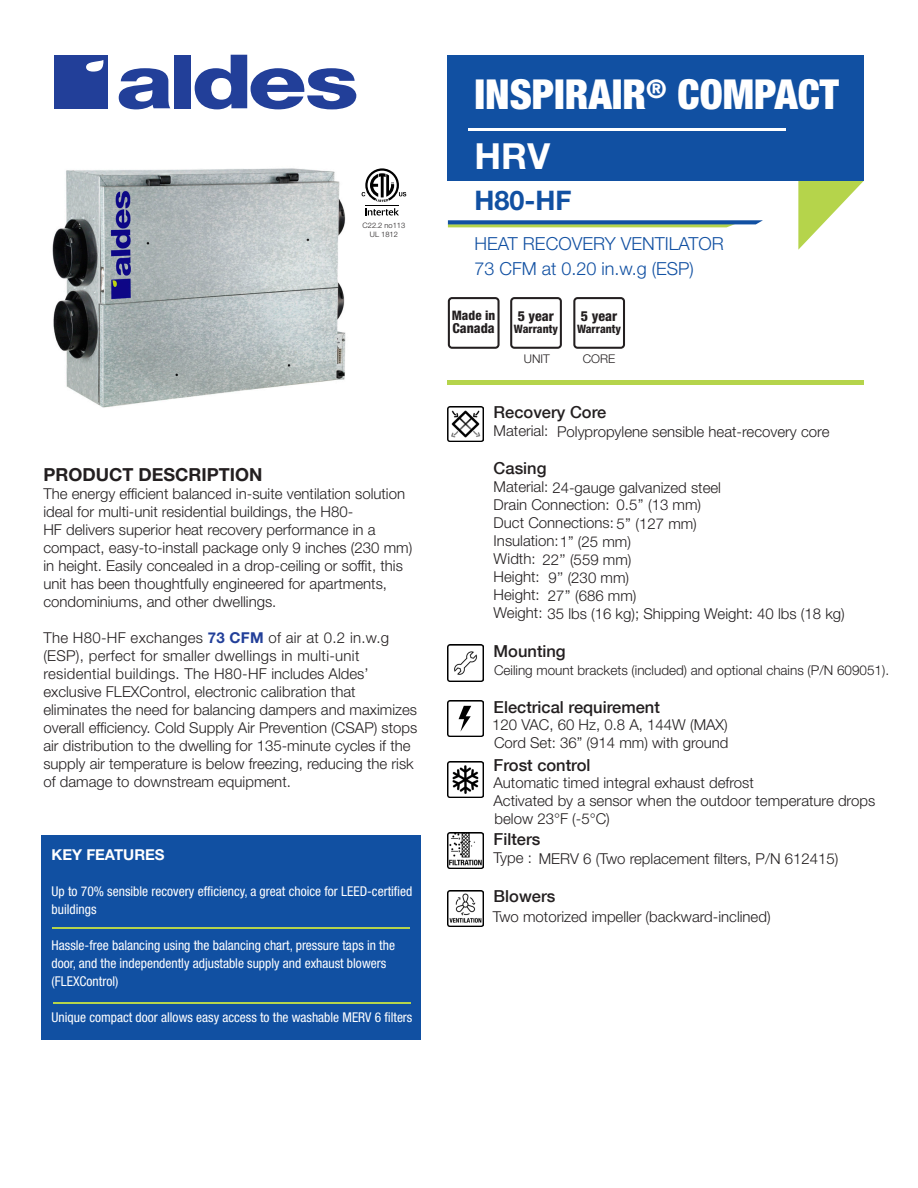
<style>
.page{position:relative;width:918px;height:1188px;background:#fff}
.page>*{position:absolute;margin:0;border:0;box-sizing:border-box;transform-origin:0 0}
.t1{font:900 condensed 41.4px "Helvetica Neue LT Std";color:#fff}
.t2{font:700 36px "Helvetica Neue LT Std";color:#fff}
.t3{font:700 27px "Helvetica Neue LT Std";color:#1150a2}
.t4{font:300 18px "Helvetica Neue LT Std";color:#1150a2}
.t5{font:700 18px "Helvetica Neue LT Std";color:#231f20}
.t6{font:500 16.5px "Helvetica Neue LT Com";color:#231f20}
.No_Spacing{font:300 15px/18px "Helvetica Neue LT Std";color:#231f20}
.t7{font:700 15px "Helvetica Neue LT Std";color:#fff}
.t8{font:800 condensed 13.95px "Helvetica Neue LT Std";color:#231f20}
.t9{font:800 condensed 13.8px "Helvetica Neue LT Std";color:#231f20}
.No_Spacing-2{font:condensed 13.5px/18px "Helvetica Neue LT Std";color:#fff}
.t10{font:300 13.5px "Helvetica Neue LT Std";color:#231f20}
.t11{font:800 condensed 13.05px "Helvetica Neue LT Std";color:#231f20}
.t12{font:300 12px "Helvetica Neue LT Std";color:#231f20}
.t13{font:800 condensed 11.55px "Helvetica Neue LT Std";color:#231f20}
.t14{font:300 7.5px "Helvetica Neue LT Std";color:#231f20}
.s1{font-weight:700;color:#223f99}
</style>
<div class="page">
<img style="left:448px;top:406px;width:35px;height:36px">
<img style="left:448px;top:645px;width:36px;height:36px">
<img style="left:448px;top:700px;width:35px;height:36px">
<img style="left:448px;top:762px;width:35px;height:36px">
<img style="left:448px;top:833px;width:35px;height:35px">
<img style="left:448px;top:891px;width:35px;height:35px">
<svg style="left:798px;top:181px;width:66px;height:69px"></svg>
<svg style="left:448px;top:220px;width:315px;height:7px;background:#5b8a8e"></svg>
<div style="left:448px;top:55px;width:416px;height:126px;background:#1150a2"></div>
<hr style="left:469px;top:128px;width:317px;height:3px;background:#fff">
<div style="left:451px;top:706px;width:30px;height:26px;background:#fff"></div>
<svg style="left:459px;top:706px;width:12px;height:26px"></svg>
<div style="left:54px;top:55px;width:54px;height:53px;background:#223f99"></div>
<svg style="left:119px;top:68px;width:51px;height:41px"></svg>
<div style="left:174px;top:55px;width:17px;height:53px;background:#223f99"></div>
<svg style="left:195px;top:55px;width:161px;height:54px"></svg>
<svg style="left:86px;top:60px;width:18px;height:12px"></svg>
<svg style="left:510px;top:297px;width:52px;height:52px"></svg>
<svg style="left:573px;top:297px;width:52px;height:52px"></svg>
<svg style="left:448px;top:297px;width:52px;height:52px"></svg>
<div style="left:448px;top:380px;width:416px;height:5px;background:#b5d44b"></div>
<div style="left:41px;top:835px;width:379px;height:204px;background:#1150a2"></div>
<hr style="left:53px;top:1002px;width:358px;height:1px;background:#b5d44b">
<hr style="left:52px;top:928px;width:358px;height:1px;background:#b5d44b">
<img style="left:52px;top:168px;width:294px;height:240px">
<svg style="left:365px;top:208px;width:34px;height:8px"></svg>
<hr style="left:365px;top:205px;width:34px;height:1px;background:#000">
<svg style="left:362px;top:168px;width:44px;height:34px"></svg>
<p class="t14" style="left:363px;top:221px;width:44px">C22.2 no113</p>
<p class="t14" style="left:370px;top:230px;width:29px">UL 1812</p>
<p class="t5" style="left:43px;top:463px;width:221px">PRODUCT DESCRIPTION</p>
<p class="No_Spacing" style="left:43px;top:484px;width:370px">The energy efficient balanced in-suite ventilation solution ideal for multi-unit residential buildings, the H80-<br>HF delivers superior heat recovery performance in a compact, easy-to-install package only 9 inches (230 mm) in height. Easily concealed in a drop-ceiling or soffit, this unit has been thoughtfully engineered for apartments, condominiums, and other dwellings.</p>
<p class="No_Spacing" style="left:43px;top:628px;width:376px">The H80-HF exchanges <span class="s1">73 CFM</span> of air at 0.2 in.w.g (ESP), perfect for smaller dwellings in multi-unit residential buildings. The H80-HF includes Aldes’ exclusive FLEXControl, electronic calibration that eliminates the need for balancing dampers and maximizes overall efficiency. Cold Supply Air Prevention (CSAP) stops air distribution to the dwelling for 135-minute cycles if the supply air temperature is below freezing, reducing the risk of damage to downstream equipment.</p>
<p class="t7" style="left:52px;top:846px;width:115px">KEY FEATURES</p>
<p class="No_Spacing-2" style="left:52px;top:883px;width:362px">Up to 70% sensible recovery efficiency, a great choice for LEED-certified buildings</p>
<p class="No_Spacing-2" style="left:52px;top:937px;width:345px">Hassle-free balancing using the balancing chart, pressure taps in the door, and the independently adjustable supply and exhaust blowers (FLEXControl)</p>
<p class="No_Spacing-2" style="left:52px;top:1009px;width:362px">Unique compact door allows easy access to the washable MERV 6 filters</p>
<p class="t1" style="left:475px;top:69px;width:366px">INSPIRAIR<sup>®</sup> COMPACT</p>
<p class="t2" style="left:475px;top:134px;width:77px">HRV</p>
<p class="t3" style="left:475px;top:184px;width:99px">H80-HF</p>
<p class="t4" style="left:475px;top:233px;width:251px">HEAT RECOVERY VENTILATOR</p>
<p class="t4" style="left:475px;top:257px;width:221px">73 CFM at 0.20 in.w.g (ESP)</p>
<p class="t8" style="left:518px;top:308px;width:38px">5 year</p>
<p class="t13" style="left:514px;top:322px;width:46px">Warranty</p>
<p class="t11" style="left:452px;top:307px;width:45px">Made in</p>
<p class="t8" style="left:581px;top:308px;width:38px">5 year</p>
<p class="t9" style="left:452px;top:319px;width:44px">Canada</p>
<p class="t13" style="left:577px;top:322px;width:46px">Warranty</p>
<p class="t12" style="left:524px;top:352px;width:28px">UNIT</p>
<p class="t12" style="left:583px;top:352px;width:34px">CORE</p>
<p class="t6" style="left:494px;top:402px;width:114px">Recovery Core</p>
<p class="No_Spacing" style="left:494px;top:421px;width:56px">Material:</p>
<p class="t6" style="left:494px;top:458px;width:54px">Casing</p>
<p class="No_Spacing" style="left:494px;top:478px;width:353px">Material: 24-gauge galvanized steel<br>Drain Connection: 0.5’’ (13 mm)<br>Duct Connections: 5’’ (127 mm)<br>Insulation:1” (25 mm)<br>Width:<br>Height:<br>Height:<br>Weight: 35 lbs (16 kg); Shipping Weight: 40 lbs (18 kg)</p>
<p class="t6" style="left:494px;top:642px;width:74px">Mounting</p>
<p class="No_Spacing" style="left:557px;top:422px;width:274px">Polypropylene sensible heat-recovery core</p>
<p class="No_Spacing" style="left:543px;top:550px;width:90px">22’’ (559 mm)</p>
<p class="No_Spacing" style="left:549px;top:569px;width:82px">9’’ (230 mm)</p>
<p class="No_Spacing" style="left:548px;top:586px;width:90px">27’’ (686 mm)</p>
<p class="t10" style="left:494px;top:662px;width:397px">Ceiling mount brackets (included) and optional chains (P/N 609051).</p>
<p class="t6" style="left:494px;top:697px;width:168px">Electrical requirement</p>
<p class="No_Spacing" style="left:492px;top:715px;width:237px">120 VAC, 60 Hz, 0.8 A, 144W (MAX)</p>
<p class="No_Spacing" style="left:494px;top:733px;width:236px">Cord Set: 36” (914 mm) with ground</p>
<p class="No_Spacing" style="left:493px;top:773px;width:262px">Automatic timed integral exhaust defrost</p>
<p class="No_Spacing" style="left:493px;top:791px;width:383px">Activated by a sensor when the outdoor temperature drops below 23°F (-5°C)</p>
<p class="t6" style="left:494px;top:755px;width:98px">Frost control</p>
<p class="t6" style="left:494px;top:829px;width:48px">Filters</p>
<p class="No_Spacing" style="left:494px;top:848px;width:40px">Type :</p>
<p class="t6" style="left:494px;top:886px;width:63px">Blowers</p>
<p class="No_Spacing" style="left:539px;top:849px;width:301px">MERV 6 (Two replacement filters, P/N 612415)</p>
<p class="No_Spacing" style="left:493px;top:908px;width:279px">Two motorized impeller (backward-inclined)</p>
</div>
